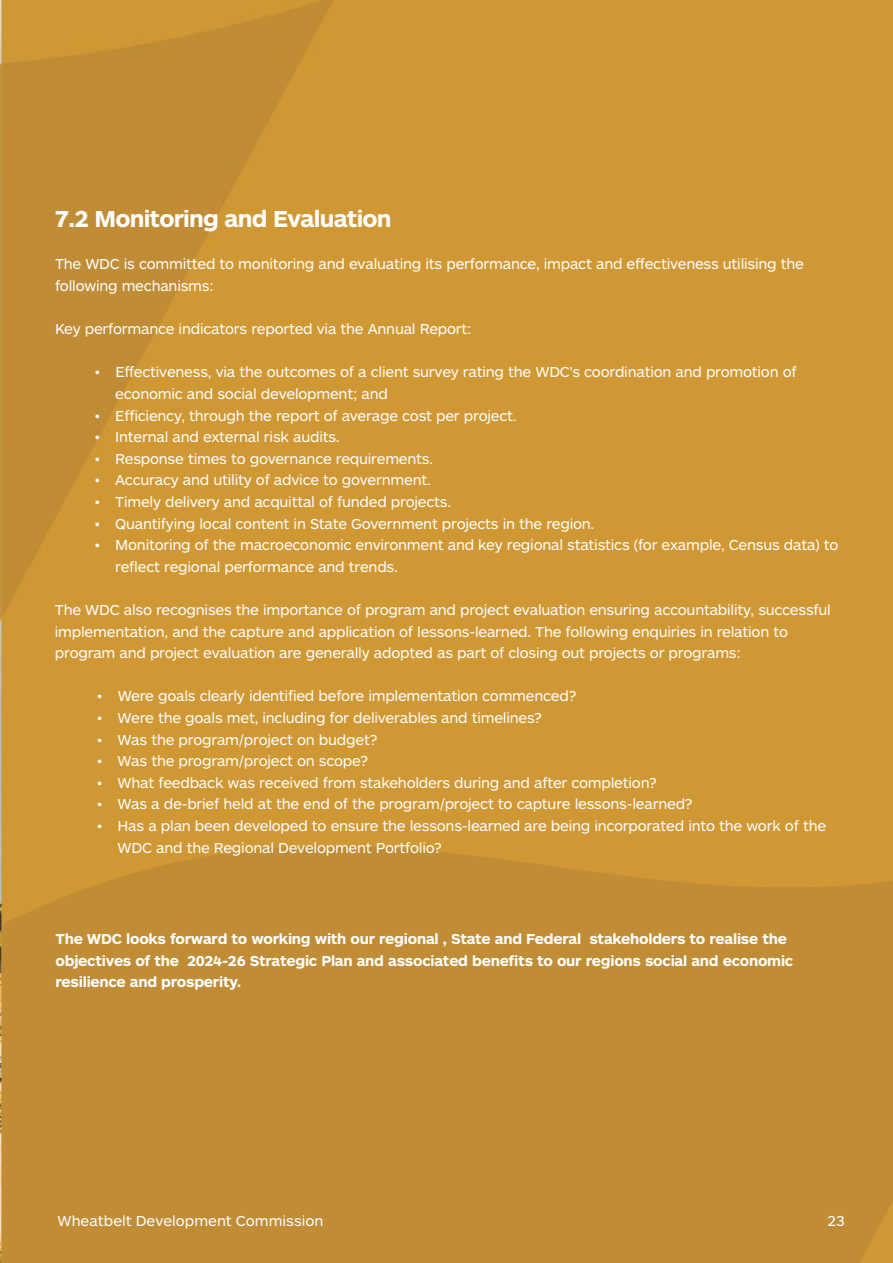
<style>
.page{position:relative;width:893px;height:1263px;background:#fff}
.page>*{position:absolute;margin:0;border:0;box-sizing:border-box;transform-origin:0 0}
.t1{font:700 24px "ARS Maquette Pro";letter-spacing:-.035em;color:#fefefe}
.t2{font:15px/21.6px "ARS Maquette Pro";letter-spacing:-.015em;color:#fefefe}
.t3{font:700 15px/21.6px "ARS Maquette Pro";letter-spacing:-.015em;color:#fefefe}
</style>
<div class="page">
<img style="left:0;top:0;width:893px;height:1263px">
<svg style="left:2px;top:752px;width:891px;height:511px;background:#c38e35"></svg>
<svg style="left:96px;top:371px;width:3px;height:4px"></svg>
<svg style="left:96px;top:414px;width:3px;height:4px"></svg>
<svg style="left:96px;top:457px;width:3px;height:4px"></svg>
<svg style="left:96px;top:479px;width:3px;height:4px"></svg>
<svg style="left:96px;top:500px;width:3px;height:4px"></svg>
<svg style="left:96px;top:522px;width:3px;height:4px"></svg>
<svg style="left:98px;top:695px;width:4px;height:4px"></svg>
<svg style="left:98px;top:716px;width:4px;height:4px"></svg>
<svg style="left:98px;top:738px;width:4px;height:4px"></svg>
<svg style="left:98px;top:760px;width:4px;height:3px"></svg>
<svg style="left:98px;top:781px;width:4px;height:4px"></svg>
<svg style="left:98px;top:803px;width:4px;height:4px"></svg>
<svg style="left:98px;top:824px;width:4px;height:4px"></svg>
<h1 class="t1" style="left:55px;top:208px;width:338px">7.2 Monitoring and Evaluation</h1>
<p class="t2" style="left:55px;top:254px;width:750px">The WDC is committed to monitoring and evaluating its performance, impact and effectiveness utilising the following mechanisms:</p>
<p class="t2" style="left:55px;top:319px;width:418px">Key performance indicators reported via the Annual Report:</p>
<p class="t2" style="left:115px;top:362px;width:725px">Effectiveness, via the outcomes of a client survey rating the WDC's coordination and promotion of economic and social development; and<br>Efficiency, through the report of average cost per project.<br>Internal and external risk audits.<br>Response times to governance requirements.<br>Accuracy and utility of advice to government.<br>Timely delivery and acquittal of funded projects.<br>Quantifying local content in State Government projects in the region.<br>Monitoring of the macroeconomic environment and key regional statistics (for example, Census data) to reflect regional performance and trends.</p>
<p class="t2" style="left:55px;top:600px;width:778px">The WDC also recognises the importance of program and project evaluation ensuring accountability, successful implementation, and the capture and application of lessons-learned. The following enquiries in relation to program and project evaluation are generally adopted as part of closing out projects or programs:</p>
<p class="t2" style="left:118px;top:686px;width:710px">Were goals clearly identified before implementation commenced?<br>Were the goals met, including for deliverables and timelines?<br>Was the program/project on budget?<br>Was the program/project on scope?<br>What feedback was received from stakeholders during and after completion?<br>Was a de-brief held at the end of the program/project to capture lessons-learned?<br>Has a plan been developed to ensure the lessons-learned are being incorporated into the work of the WDC and the Regional Development Portfolio?</p>
<p class="t3" style="left:56px;top:929px;width:739px">The WDC looks forward to working with our regional , State and Federal stakeholders to realise the objectives of the 2024-26 Strategic Plan and associated benefits to our regions social and economic resilience and prosperity.</p>
<p class="t2" style="left:58px;top:1211px;width:267px">Wheatbelt Development Commission</p>
<p class="t2" style="left:827px;top:1211px;width:19px">23</p>
</div>
